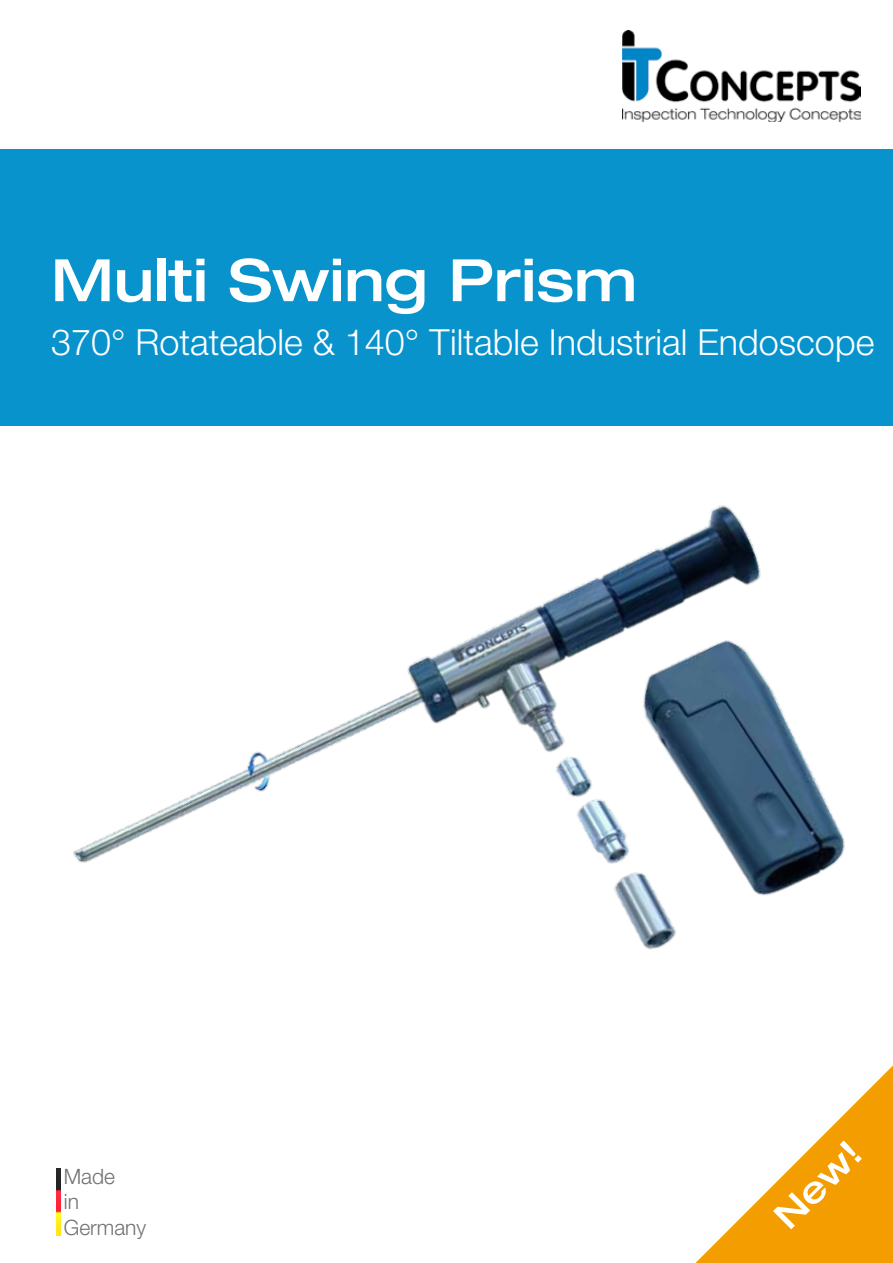
<style>
.page{position:relative;width:893px;height:1263px;background:#fff}
.page>*{position:absolute;margin:0;border:0;box-sizing:border-box;transform-origin:0 0}
.t1{font:500 expanded 58.5px "Helvetica Neue LT Pro";color:#fff}
.t2{font:300 36px "Helvetica Neue LT Pro";color:#fff}
.t3{font:500 expanded 36px "Helvetica Neue LT Pro";color:#fff}
.t4{font:300 21.15px/25.5px "Helvetica Neue LT Pro";color:#707172}
</style>
<div class="page">
<img style="left:623px;top:31px;width:238px;height:91px">
<div style="left:0;top:149px;width:893px;height:276px;background:#0993cd"></div>
<img style="left:0;top:425px;width:893px;height:838px">
<h1 class="t1" style="left:51px;top:243px;width:587px">Multi Swing Prism</h1>
<p class="t2" style="left:51px;top:320px;width:825px">370° Rotateable &amp; 140° Tiltable Industrial Endoscope</p>
<p class="t4" style="left:64px;top:1163px;width:84px">Made<br>in<br>Germany</p>
<p class="t3" style="left:764px;top:1206px;width:108px;rotate:-45deg">New!</p>
</div>
